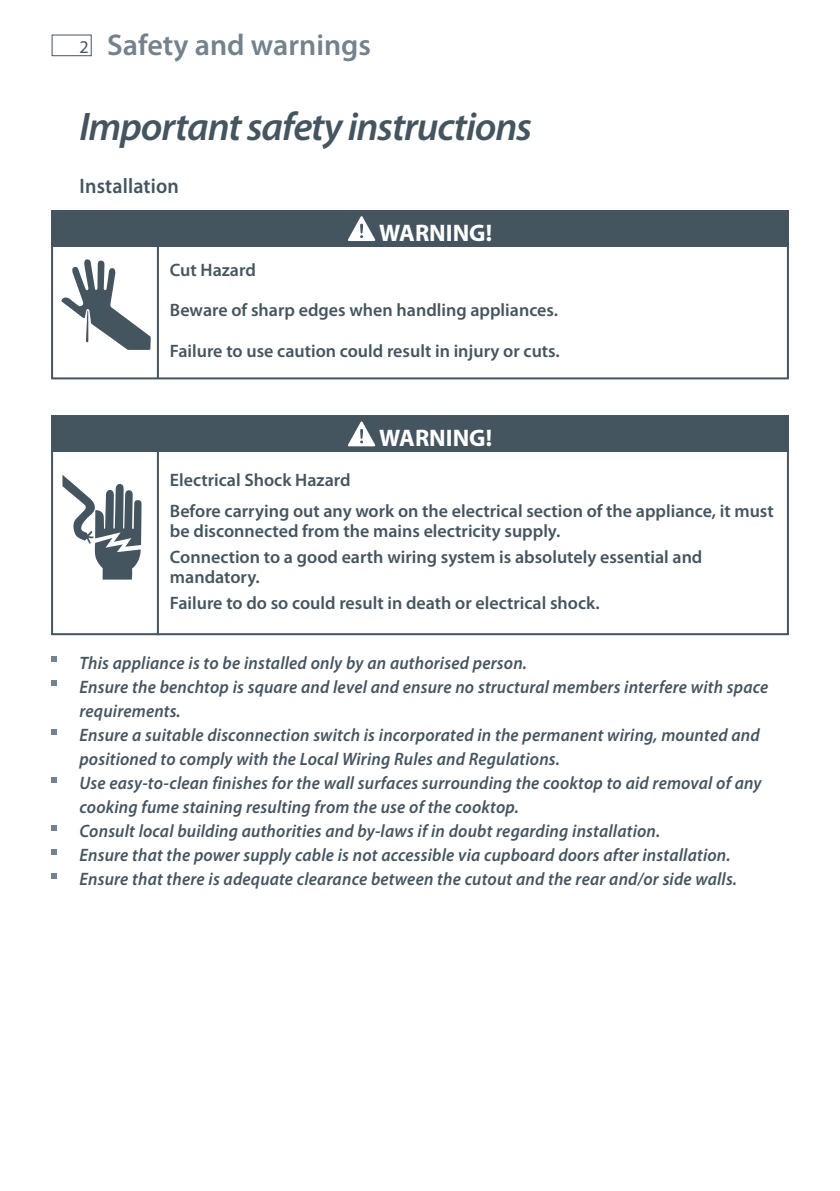
<style>
.page{position:relative;width:840px;height:1191px;background:#fff}
.page>*{position:absolute;margin:0;border:0;box-sizing:border-box;transform-origin:0 0}
.t1{font:italic 600 40px "Myriad Pro";letter-spacing:-.03em;color:#455560}
.t2{font:600 30px "Myriad Pro";color:#73828d}
.t3{font:700 24px "Myriad Pro";color:#fff}
.t4{font:600 21px "Myriad Pro";letter-spacing:.01em;color:#455560;scale:.95 1}
.t5{font:italic 600 18px/24px "Myriad Pro";letter-spacing:.01em;color:#455560;scale:.95 1}
.t6{font:600 18px/25.6px "Myriad Pro";color:#455560}
.t7{font:18px "Myriad Pro";color:#455560}
</style>
<div class="page">
<div style="left:52px;top:35px;width:40px;height:21px;border:1px solid #455560"></div>
<svg style="left:51px;top:656px;width:6px;height:6px"></svg>
<svg style="left:51px;top:680px;width:6px;height:6px"></svg>
<svg style="left:51px;top:729px;width:6px;height:5px"></svg>
<svg style="left:51px;top:777px;width:6px;height:5px"></svg>
<svg style="left:51px;top:825px;width:6px;height:5px"></svg>
<svg style="left:51px;top:849px;width:6px;height:5px"></svg>
<svg style="left:51px;top:873px;width:6px;height:5px"></svg>
<hr style="left:157px;top:239px;width:2px;height:139px;background:#455560">
<div style="left:51px;top:235px;width:737px;height:144px;border:2px solid #455560"></div>
<div style="left:51px;top:210px;width:737px;height:37px;background:#455560"></div>
<svg style="left:348px;top:216px;width:28px;height:25px"></svg>
<svg style="left:61px;top:259px;width:90px;height:91px"></svg>
<hr style="left:157px;top:447px;width:2px;height:188px;background:#455560">
<div style="left:51px;top:440px;width:737px;height:195px;border:2px solid #455560"></div>
<div style="left:51px;top:416px;width:737px;height:36px;background:#455560"></div>
<svg style="left:348px;top:421px;width:28px;height:26px"></svg>
<svg style="left:62px;top:475px;width:79px;height:104px"></svg>
<p class="t7" style="left:79px;top:40px;width:11px">2</p>
<h2 class="t2" style="left:107px;top:34px;width:265px">Safety and warnings</h2>
<h1 class="t1" style="left:79px;top:112px;width:454px">Important safety instructions</h1>
<p class="t4" style="left:79px;top:178px;width:106px">Installation</p>
<h3 class="t3" style="left:379px;top:224px;width:114px">WARNING!</h3>
<p class="t6" style="left:170px;top:252px;width:389px;line-height:39.4px">Cut Hazard<br>Beware of sharp edges when handling appliances.</p>
<p class="t6" style="left:170px;top:340px;width:391px">Failure to use caution could result in injury or cuts.</p>
<h3 class="t3" style="left:379px;top:429px;width:114px">WARNING!</h3>
<p class="t6" style="left:170px;top:466px;width:605px;line-height:31.4px">Electrical Shock Hazard<br>Before carrying out any work on the electrical section of the appliance, it must</p>
<p class="t6" style="left:170px;top:520px;width:533px">be disconnected from the mains electricity supply.<br>Connection to a good earth wiring system is absolutely essential and</p>
<p class="t6" style="left:170px;top:566px;width:431px">mandatory.<br>Failure to do so could result in death or electrical shock.</p>
<p class="t5" style="left:79px;top:652px;width:726px">This appliance is to be installed only by an authorised person.<br>Ensure the benchtop is square and level and ensure no structural members interfere with space requirements.<br>Ensure a suitable disconnection switch is incorporated in the permanent wiring, mounted and positioned to comply with the Local Wiring Rules and Regulations.<br>Use easy-to-clean finishes for the wall surfaces surrounding the cooktop to aid removal of any cooking fume staining resulting from the use of the cooktop.<br>Consult local building authorities and by-laws if in doubt regarding installation.<br>Ensure that the power supply cable is not accessible via cupboard doors after installation.<br>Ensure that there is adequate clearance between the cutout and the rear and/or side walls.</p>
</div>
